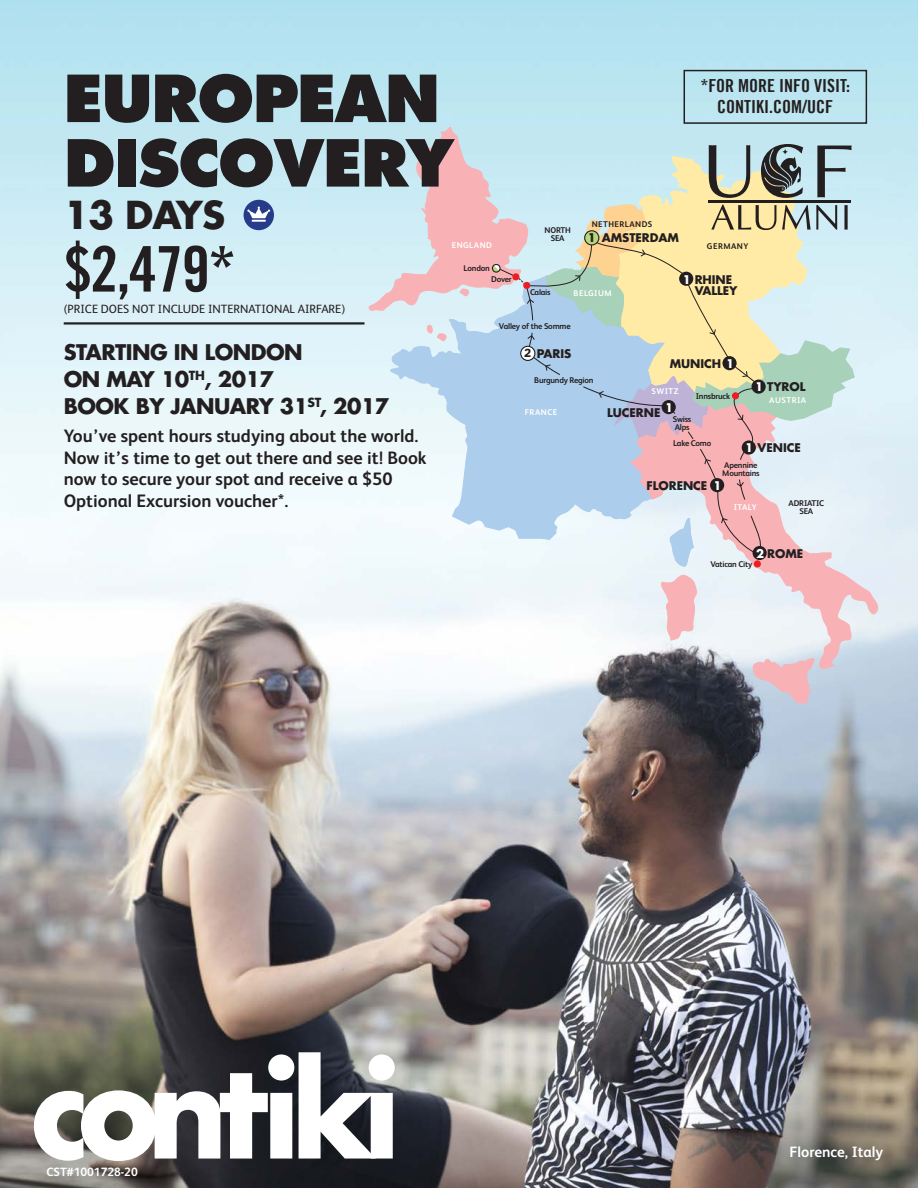
<style>
.page{position:relative;width:918px;height:1188px;background:#fff}
.page>*{position:absolute;margin:0;border:0;box-sizing:border-box;transform-origin:0 0}
.t1{font:800 63px "Futura Std";letter-spacing:-.025em;color:#231f20}
.t2{font:63px "Trade Gothic LT Pro Bd Cn 20";color:#231f20}
.t3{font:700 37.5px "Futura Std";letter-spacing:-.025em;color:#231f20}
.t4{font:700 21px "Futura Std";letter-spacing:-.025em;color:#231f20}
.t5{font:700 18px/21.6px "FS Albert";color:#231f20}
.t6{font:18px "Trade Gothic Bold Cond Twenty";color:#231f20}
.t7{font:700 15px "FS Albert";color:#fff}
.t8{font:12px "FS Albert";color:#231f20}
.t9{font:700 12px "FS Albert";color:#fff}
.t10{font:700 11.7px/11.7px "Futura Std";letter-spacing:-.005em;color:#231f20}
.t11{font:700 11.7px "Futura Std";color:#fff}
.t12{font:700 8.25px/8.2px "FS Albert";letter-spacing:-.025em;color:#231f20}
.t13{font:700 8.25px "FS Albert";letter-spacing:.055em;color:#fff}
.s1{color:#fff}
.s2{font-family:"Wicked Grit Clean";font-weight:400}
</style>
<div class="page">
<img style="left:0;top:0;width:918px;height:1188px">
<svg style="left:34px;top:1052px;width:361px;height:109px"></svg>
<svg style="left:628px;top:402px;width:251px;height:267px;background:#e1dee4"></svg>
<svg style="left:661px;top:574px;width:36px;height:67px;background:#f3c7cb"></svg>
<svg style="left:752px;top:658px;width:63px;height:45px;background:#dfbfc8"></svg>
<hr style="left:64px;top:322px;width:301px;height:3px;background:#231f20">
<div style="left:684px;top:70px;width:183px;height:54px;border:2px solid #231f20"></div>
<div style="left:244px;top:200px;width:30px;height:30px;background:#273b8b;border-radius:50%"></div>
<svg style="left:247px;top:207px;width:23px;height:15px"></svg>
<svg style="left:369px;top:127px;width:486px;height:440px;background:#d2d9d8"></svg>
<svg style="left:782px;top:148px;width:6px;height:7px"></svg>
<p class="t1" style="left:64px;top:59px;width:378px">EUROPEAN</p>
<p class="t1" style="left:64px;top:123px;width:392px">DISCOVERY</p>
<p class="t3" style="left:64px;top:190px;width:163px">13 DAYS</p>
<p class="t2" style="left:64px;top:231px;width:174px">$2,479*</p>
<p class="t8" style="left:64px;top:301px;width:283px">(PRICE DOES NOT INCLUDE INTERNATIONAL AIRFARE)</p>
<p class="t4" style="left:64px;top:338px;width:240px">STARTING IN LONDON</p>
<p class="t4" style="left:64px;top:365px;width:212px">ON MAY 10<sup>TH</sup>, 2017</p>
<p class="t4" style="left:64px;top:392px;width:327px">BOOK BY JANUARY 31<sup>ST</sup>, 2017</p>
<p class="t5" style="left:64px;top:424px;width:364px">You’ve spent hours studying about the world.<br>Now it’s time to get out there and see it! Book now to secure your spot and receive a $50<br>Optional Excursion voucher*.</p>
<p class="t6" style="left:700px;top:74px;width:151px">*FOR MORE INFO VISIT:</p>
<p class="t6" style="left:717px;top:96px;width:117px">CONTIKI.COM/UCF</p>
<p class="t12" style="left:592px;top:219px;width:62px">NETHERLANDS</p>
<p class="t12" style="left:545px;top:225px;width:28px;text-align:center">NORTH<br>SEA</p>
<p class="t10" style="left:602px;top:232px;width:79px">AMSTERDAM</p>
<p class="t10" style="left:588px;top:232px;width:9px">1</p>
<p class="t13" style="left:452px;top:240px;width:42px">ENGLAND</p>
<p class="t12" style="left:707px;top:242px;width:43px">GERMANY</p>
<p class="t12" style="left:464px;top:264px;width:28px">London</p>
<p class="t10" style="left:695px;top:273px;width:44px;text-indent:-12px"><span class="s1">1</span> RHINE<br>VALLEY</p>
<p class="t12" style="left:491px;top:275px;width:22px">Dover</p>
<p class="t12" style="left:530px;top:288px;width:22px">Calais</p>
<p class="t12" style="left:499px;top:322px;width:73px">Valley of the Somme</p>
<p class="t13" style="left:574px;top:287px;width:40px">BELGIUM</p>
<p class="t10" style="left:524px;top:347px;width:49px"><span class="s2">2</span> PARIS</p>
<p class="t10" style="left:670px;top:358px;width:66px">MUNICH <span class="s1">1</span></p>
<p class="t12" style="left:534px;top:376px;width:61px">Burgundy Region</p>
<p class="t10" style="left:755px;top:381px;width:52px"><span class="s1">1</span> TYROL</p>
<p class="t13" style="left:652px;top:386px;width:29px">SWITZ</p>
<p class="t12" style="left:696px;top:391px;width:36px">Innsbruck</p>
<p class="t13" style="left:769px;top:394px;width:38px">AUSTRIA</p>
<p class="t11" style="left:665px;top:400px;width:9px">1</p>
<p class="t10" style="left:607px;top:406px;width:55px">LUCERNE</p>
<p class="t13" style="left:525px;top:407px;width:34px">FRANCE</p>
<p class="t12" style="left:673px;top:415px;width:20px">Swiss<br>Alps</p>
<p class="t12" style="left:673px;top:439px;width:40px">Lake Como</p>
<p class="t10" style="left:745px;top:442px;width:57px"><span class="s1">1</span> VENICE</p>
<p class="t12" style="left:722px;top:461px;width:39px">Apennine<br>Mountains</p>
<p class="t10" style="left:647px;top:480px;width:62px">FLORENCE</p>
<p class="t11" style="left:714px;top:478px;width:9px">1</p>
<p class="t12" style="left:789px;top:499px;width:37px;text-align:center">ADRIATIC<br>SEA</p>
<p class="t13" style="left:734px;top:501px;width:24px">ITALY</p>
<p class="t10" style="left:756px;top:548px;width:49px"><span class="s1">2</span> ROME</p>
<p class="t9" style="left:46px;top:1163px;width:93px">CST#1001728-20</p>
<p class="t12" style="left:710px;top:560px;width:44px">Vatican City</p>
<p class="t7" style="left:789px;top:1142px;width:95px">Florence, Italy</p>
</div>
